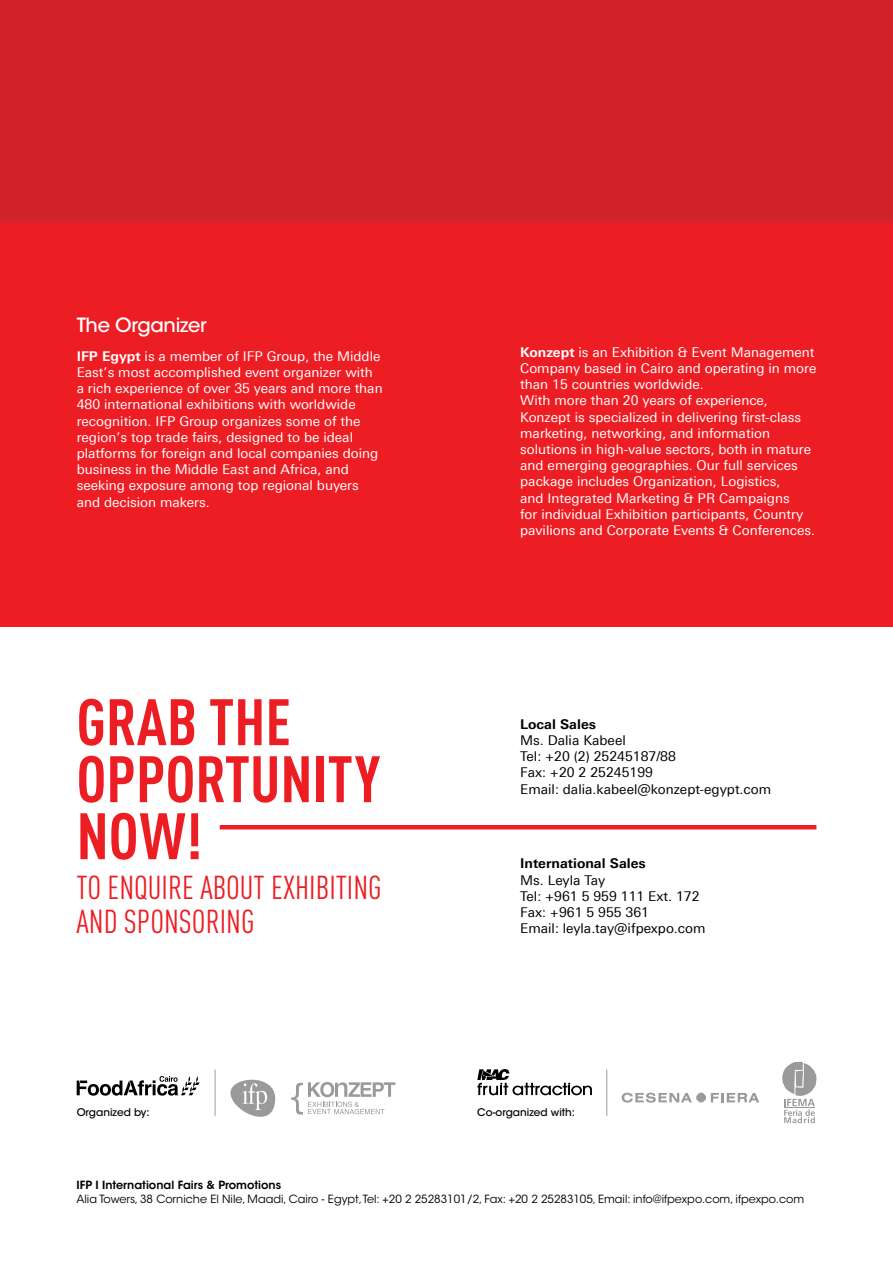
<style>
.page{position:relative;width:893px;height:1263px;background:#fff}
.page>*{position:absolute;margin:0;border:0;box-sizing:border-box;transform-origin:0 0}
.t1{font:700 64.5px/57px "DIN Cond";color:#ed1d24}
.t2{font:32.7px/34.5px "DIN Cond";color:#ed1d24}
.t3{font:500 19.5px "ITC Avant Garde Std";color:#fff}
.t4{font:13.5px/16.2px "Univers Next Pro";color:#fff}
.t5{font:13.5px/16.2px "Univers Next Pro";color:#000}
.t6{font:700 13.5px "Univers Next Pro";color:#000}
.t7{font:11.25px "ITC Avant Garde Std";color:#000}
.t8{font:600 11.25px "ITC Avant Garde Std";color:#000}
.t9{font:500 10.5px "ITC Avant Garde Std";color:#000}
.s1{font-weight:700}
</style>
<div class="page">
<div style="left:0;top:0;width:893px;height:246px;background:#d2232a"></div>
<div style="left:0;top:223px;width:893px;height:404px;background:#ed1d24"></div>
<svg style="left:230px;top:1080px;width:45px;height:37px"></svg>
<svg style="left:291px;top:1082px;width:104px;height:32px"></svg>
<hr style="left:215px;top:1069px;width:1px;height:47px;background:#000">
<hr style="left:606px;top:1069px;width:1px;height:47px;background:#000">
<svg style="left:782px;top:1062px;width:34px;height:61px"></svg>
<svg style="left:622px;top:1093px;width:137px;height:9px"></svg>
<svg style="left:477px;top:1069px;width:115px;height:26px"></svg>
<svg style="left:77px;top:1076px;width:123px;height:20px"></svg>
<hr style="left:220px;top:825px;width:596px;height:4px;background:#ed1d24">
<h3 class="t3" style="left:77px;top:313px;width:132px">The Organizer</h3>
<p class="t4" style="left:77px;top:348px;width:308px"><span class="s1">IFP Egypt</span> is a member of IFP Group, the Middle East s’ most accomplished event organizer with a rich experience of over 35 years and more than 480 international exhibitions with worldwide recognition. IFP Group organizes some of the region s’ top trade fairs, designed to be ideal platforms for foreign and local companies doing business in the Middle East and Africa, and seeking exposure among top regional buyers and decision makers.</p>
<h1 class="t1" style="left:77px;top:692px;width:305px">GRAB THE<br>OPPORTUNITY</h1>
<h1 class="t1" style="left:77px;top:806px;width:127px">NOW!</h1>
<h2 class="t2" style="left:77px;top:869px;width:307px">TO ENQUIRE ABOUT EXHIBITING<br>AND SPONSORING</h2>
<p class="t9" style="left:77px;top:1105px;width:75px">Organized by:</p>
<p class="t4" style="left:520px;top:344px;width:298px"><span class="s1">Konzept</span> is an Exhibition &amp; Event Management Company based in Cairo and operating in more than 15 countries worldwide.<br>With more than 20 years of experience, Konzept is specialized in delivering first-class marketing, networking, and information solutions in high-value sectors, both in mature and emerging geographies. Our full services package includes Organization, Logistics,<br>and Integrated Marketing &amp; PR Campaigns<br>for individual Exhibition participants, Country pavilions and Corporate Events &amp; Conferences.</p>
<p class="t6" style="left:520px;top:716px;width:77px">Local Sales</p>
<p class="t5" style="left:520px;top:732px;width:252px">Ms. Dalia Kabeel<br>Tel: +20 (2) 25245187/88<br>Fax: +20 2 25245199<br>Email: dalia.kabeel@konzept-egypt.com</p>
<p class="t6" style="left:520px;top:855px;width:127px">International Sales</p>
<p class="t5" style="left:520px;top:872px;width:187px">Ms. Leyla Tay<br>Tel: +961 5 959 111 Ext. 172<br>Fax: +961 5 955 361<br>Email: leyla.tay@ifpexpo.com</p>
<p class="t9" style="left:477px;top:1105px;width:99px">Co-organized with:</p>
<p class="t8" style="left:77px;top:1178px;width:206px">IFP I International Fairs &amp; Promotions</p>
<p class="t7" style="left:77px;top:1192px;width:729px">Alia Towers, 38 Corniche El Nile, Maadi, Cairo - Egypt,Tel: +20 2 25283101/2, Fax: +20 2 25283105, Email: info@ifpexpo.com, ifpexpo.com</p>
</div>
